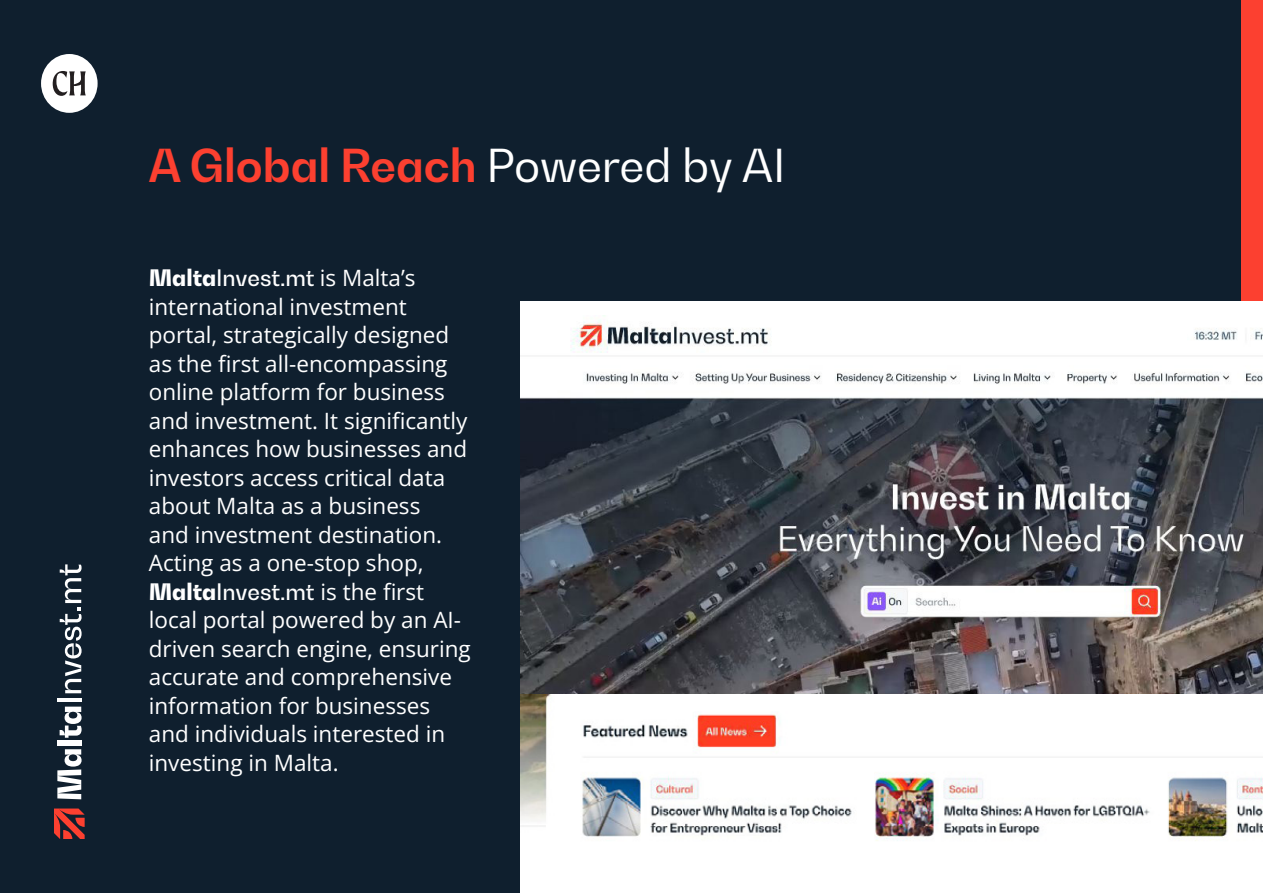
<style>
.page{position:relative;width:1263px;height:893px;background:#fff}
.page>*{position:absolute;margin:0;border:0;box-sizing:border-box;transform-origin:0 0}
.t1{font:700 45px "Bw Gradual DEMO";color:#fc4030}
.t2{font:22.5px/28.5px "Open Sans";color:#fff}
.t3{font:500 22.5px "Bw Gradual DEMO";letter-spacing:-.005em;color:#fff}
.s1{font-weight:400;color:#fff}
.s2{font-weight:800}
.s3{font-family:"Open Sans";font-weight:400}
.s4{font-family:"Bw Gradual DEMO";font-weight:800}
.s5{font-family:"Bw Gradual DEMO";font-weight:500}
</style>
<div class="page">
<div style="left:0;top:0;width:1245px;height:893px;background:#0f1f2e"></div>
<svg style="left:41px;top:54px;width:57px;height:59px"></svg>
<div style="left:1242px;top:0;width:21px;height:893px;background:#fc4030"></div>
<svg style="left:54px;top:808px;width:31px;height:31px"></svg>
<svg style="left:57px;top:749px;width:25px;height:50px"></svg>
<div style="left:57px;top:740px;width:24px;height:6px;background:#fff"></div>
<svg style="left:60px;top:707px;width:22px;height:31px"></svg>
<hr style="left:57px;top:698px;width:24px;height:4px;background:#fff">
<svg style="left:60px;top:564px;width:22px;height:129px"></svg>
<div style="left:520px;top:302px;width:743px;height:591px;background:#fff"></div>
<img style="left:520px;top:315px;width:743px;height:380px">
<img style="left:520px;top:695px;width:743px;height:146px">
<h1 class="t1" style="left:149px;top:135px;width:638px">A Global Reach <span class="s1">Powered by AI</span></h1>
<p class="t3" style="left:149px;top:263px;width:268px"><span class="s2">Malta</span>Invest.mt <span class="s3">is Malta’s</span></p>
<p class="t2" style="left:149px;top:292px;width:323px">international investment portal, strategically designed as the first all-encompassing online platform for business and investment. It significantly enhances how businesses and investors access critical data about Malta as a business<br>and investment destination.<br>Acting as a one-stop shop,<br><span class="s4">Malta</span><span class="s5">Invest.mt</span> is the first local portal powered by an AI&shy;driven search engine, ensuring accurate and comprehensive information for businesses and individuals interested in investing in Malta.</p>
</div>
